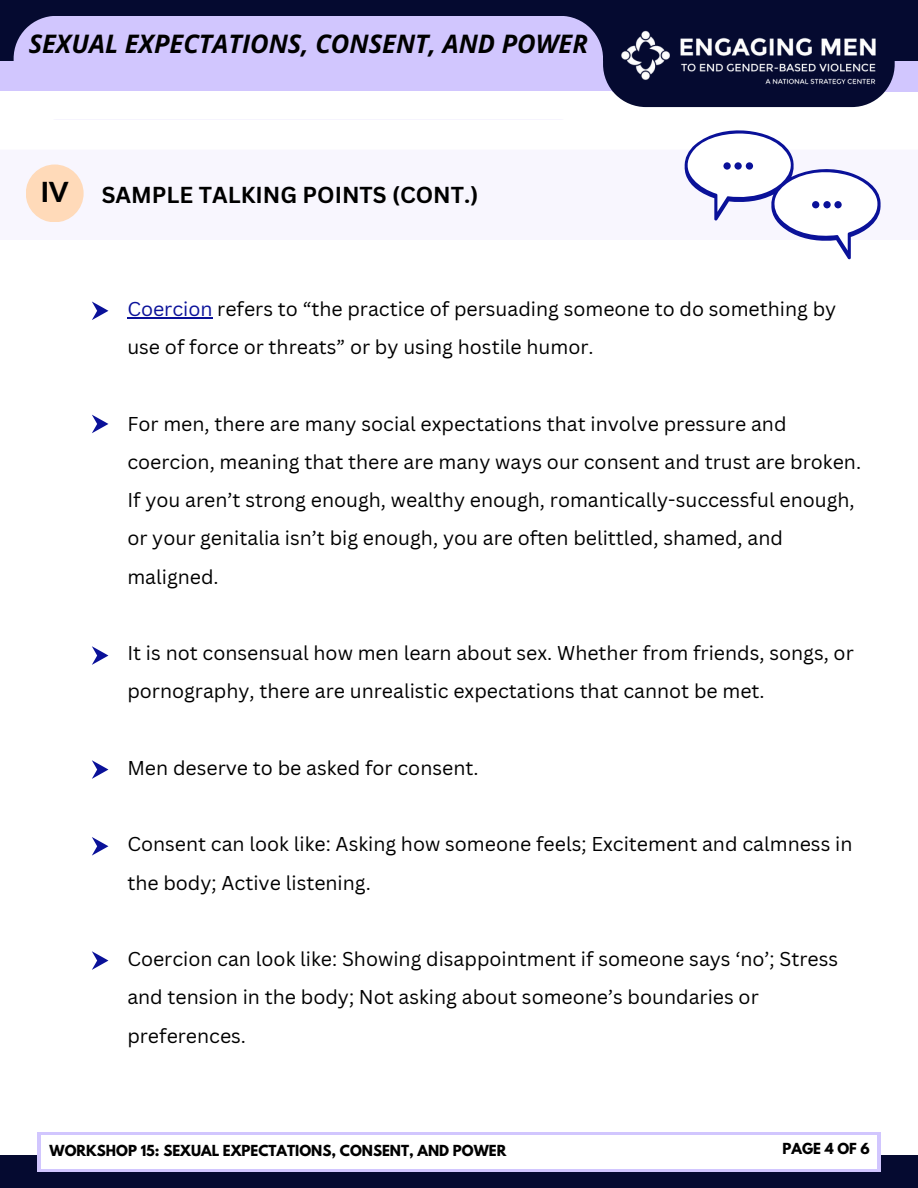
<style>
.page{position:relative;width:918px;height:1188px;background:#fff}
.page>*{position:absolute;margin:0;border:0;box-sizing:border-box;transform-origin:0 0}
.t1{font:800 27.45px "Lato";color:#000}
.t2{font:italic 700 25.5px "Open Sans";color:#000}
.t3{font:700 22.5px "Canva Sans";color:#000}
.t4{font:19.5px/38.2px "Canva Sans";color:#000}
.t5{font:700 13.5px "League Spartan";color:#000}
.s1{color:#0a1199}
</style>
<div class="page">
<div style="left:0;top:1156px;width:918px;height:32px;background:#050a30"></div>
<div style="left:37px;top:1132px;width:844px;height:40px;background:#d1c6fe"></div>
<div style="left:41px;top:1135px;width:836px;height:34px;background:#fff"></div>
<div style="left:0;top:0;width:918px;height:61px;background:#050a30"></div>
<div style="left:0;top:61px;width:918px;height:31px;background:#d1c6fe"></div>
<svg style="left:603px;top:61px;width:291px;height:46px"></svg>
<img style="left:621px;top:30px;width:256px;height:56px">
<div style="left:0;top:150px;width:918px;height:90px;background:#f8f6fe"></div>
<div style="left:26px;top:165px;width:58px;height:57px;background:#ffdab9;border-radius:50%"></div>
<svg style="left:92px;top:301px;width:16px;height:19px"></svg>
<svg style="left:685px;top:130px;width:195px;height:129px"></svg>
<div style="left:823px;top:201px;width:8px;height:7px;background:#0a1199;border-radius:50%"></div>
<hr style="left:127px;top:317px;width:86px;height:1px;background:#0a1199">
<svg style="left:92px;top:415px;width:16px;height:18px"></svg>
<svg style="left:92px;top:646px;width:16px;height:19px"></svg>
<svg style="left:92px;top:951px;width:16px;height:19px"></svg>
<svg style="left:92px;top:837px;width:16px;height:19px"></svg>
<div style="left:14px;top:16px;width:589px;height:76px;background:#d1c6fe"></div>
<div style="left:0;top:92px;width:612px;height:27px;background:#fff"></div>
<svg style="left:92px;top:760px;width:16px;height:19px"></svg>
<h3 class="t2" style="left:29px;top:26px;width:561px">SEXUAL EXPECTATIONS, CONSENT, AND POWER</h3>
<h1 class="t1" style="left:41px;top:175px;width:29px">IV</h1>
<h1 class="t3" style="left:102px;top:179px;width:378px">SAMPLE TALKING POINTS (CONT.)</h1>
<p class="t4" style="left:127px;top:289px;width:710px"><span class="s1">Coercion</span> refers to “the practice of persuading someone to do something by use of force or threats” or by using hostile humor.</p>
<p class="t4" style="left:127px;top:404px;width:735px">For men, there are many social expectations that involve pressure and coercion, meaning that there are many ways our consent and trust are broken.<br>If you aren’t strong enough, wealthy enough, romantically-successful enough, or your genitalia isn’t big enough, you are often belittled, shamed, and maligned.</p>
<p class="t4" style="left:127px;top:633px;width:728px">It is not consensual how men learn about sex. Whether from friends, songs, or pornography, there are unrealistic expectations that cannot be met.</p>
<p class="t4" style="left:127px;top:748px;width:353px">Men deserve to be asked for consent.</p>
<p class="t4" style="left:127px;top:825px;width:727px">Consent can look like: Asking how someone feels; Excitement and calmness in the body; Active listening.</p>
<p class="t4" style="left:127px;top:939px;width:712px">Coercion can look like: Showing disappointment if someone says ‘no’; Stress and tension in the body; Not asking about someone’s boundaries or preferences.</p>
<h3 class="t5" style="left:50px;top:1144px;width:458px">WORKSHOP 15: SEXUAL EXPECTATIONS, CONSENT, AND POWER</h3>
<h2 class="t5" style="left:782px;top:1142px;width:89px">PAGE 4 OF 6</h2>
</div>
